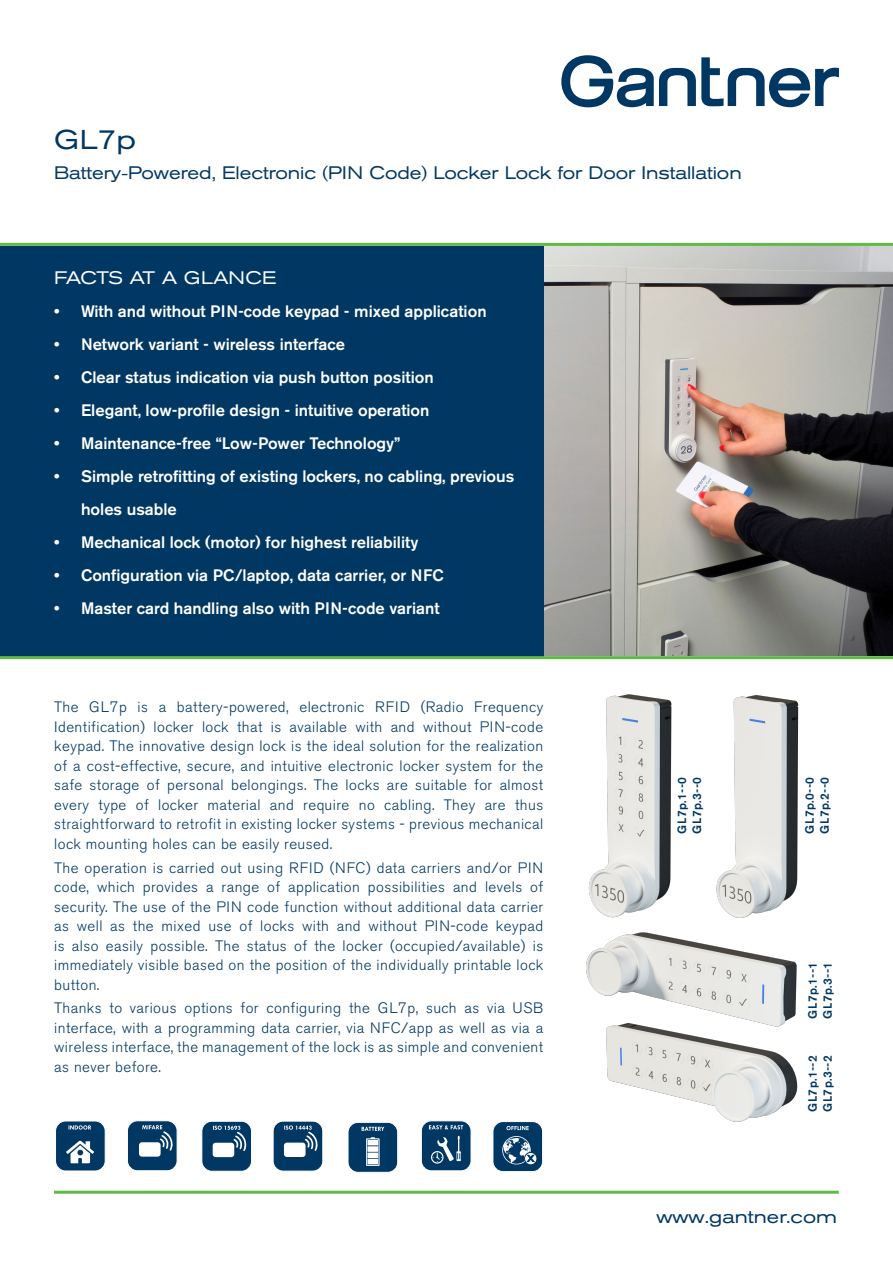
<style>
.page{position:relative;width:893px;height:1263px;background:#fff}
.page>*{position:absolute;margin:0;border:0;box-sizing:border-box;transform-origin:0 0}
.t1{font:expanded 27px "Akzidenz Grotesk BE";color:#003863}
.t2{font:expanded 18px "Akzidenz Grotesk BE";letter-spacing:-.005em;color:#003863;scale:.95 1}
.t3{font:expanded 18px "Akzidenz Grotesk BE";letter-spacing:-.005em;color:#003863}
.t4{font:expanded 18px "Akzidenz Grotesk BE";letter-spacing:-.01em;color:#fff}
.t5{font:500 16.5px/33px "Akzidenz Grotesk BE";color:#fff}
.t6{font:300 15px/19.5px "Akzidenz Grotesk BE";letter-spacing:.03em;color:#003863;text-align:justify}
.t7{font:500 12px "Akzidenz Grotesk BE";letter-spacing:.03em;color:#003863}
</style>
<div class="page">
<img style="left:543px;top:246px;width:350px;height:410px">
<div style="left:0;top:246px;width:543px;height:412px;background:#003863"></div>
<svg style="left:561px;top:55px;width:278px;height:52px"></svg>
<hr style="left:0;top:243px;width:893px;height:3px;background:#60bb46">
<hr style="left:0;top:656px;width:893px;height:3px;background:#60bb46">
<hr style="left:54px;top:1191px;width:785px;height:3px;background:#60bb46">
<div style="left:348px;top:1122px;width:50px;height:50px;background:#003863;border-radius:10px"></div>
<div style="left:348px;top:1122px;width:50px;height:51px;border:1px solid #fff;border-radius:10px"></div>
<svg style="left:362px;top:1127px;width:22px;height:4px"></svg>
<svg style="left:366px;top:1137px;width:14px;height:29px"></svg>
<div style="left:367px;top:1159px;width:11px;height:5px;background:#fff"></div>
<div style="left:367px;top:1152px;width:11px;height:6px;background:#fff"></div>
<div style="left:367px;top:1146px;width:11px;height:6px;background:#fff"></div>
<div style="left:367px;top:1140px;width:11px;height:5px;background:#fff"></div>
<div style="left:127px;top:1121px;width:50px;height:50px;background:#003863;border-radius:10px"></div>
<div style="left:127px;top:1120px;width:51px;height:51px;border:1px solid #fff;border-radius:10px"></div>
<div style="left:139px;top:1142px;width:22px;height:14px;background:#fff;border-radius:3px"></div>
<svg style="left:142px;top:1125px;width:31px;height:27px"></svg>
<div style="left:56px;top:1121px;width:49px;height:50px;background:#003863;border-radius:10px"></div>
<div style="left:55px;top:1120px;width:51px;height:51px;border:1px solid #fff;border-radius:10px"></div>
<svg style="left:69px;top:1125px;width:22px;height:4px"></svg>
<svg style="left:66px;top:1141px;width:28px;height:22px"></svg>
<div style="left:77px;top:1149px;width:7px;height:7px;background:#003863;border-radius:50%"></div>
<div style="left:76px;top:1149px;width:8px;height:7px;border:1px solid #fff;border-radius:50%"></div>
<div style="left:273px;top:1121px;width:50px;height:50px;background:#003863;border-radius:10px"></div>
<div style="left:273px;top:1121px;width:50px;height:50px;border:1px solid #fff;border-radius:10px"></div>
<div style="left:284px;top:1142px;width:22px;height:15px;background:#fff;border-radius:3px"></div>
<svg style="left:284px;top:1125px;width:34px;height:27px"></svg>
<div style="left:202px;top:1121px;width:49px;height:50px;background:#003863;border-radius:10px"></div>
<div style="left:201px;top:1121px;width:51px;height:51px;border:1px solid #fff;border-radius:10px"></div>
<div style="left:213px;top:1143px;width:21px;height:14px;background:#fff;border-radius:3px"></div>
<svg style="left:213px;top:1125px;width:34px;height:27px"></svg>
<div style="left:421px;top:1121px;width:50px;height:50px;background:#003863;border-radius:10px"></div>
<div style="left:421px;top:1120px;width:50px;height:51px;border:1px solid #fff;border-radius:10px"></div>
<svg style="left:429px;top:1125px;width:34px;height:4px"></svg>
<svg style="left:431px;top:1136px;width:30px;height:27px"></svg>
<div style="left:493px;top:1121px;width:50px;height:50px;background:#003863;border-radius:10px"></div>
<div style="left:492px;top:1121px;width:51px;height:51px;border:1px solid #fff;border-radius:10px"></div>
<svg style="left:506px;top:1126px;width:23px;height:4px"></svg>
<div style="left:524px;top:1152px;width:13px;height:13px;border:1px solid #003863;border-radius:50%"></div>
<svg style="left:502px;top:1136px;width:33px;height:28px"></svg>
<img style="left:716px;top:695px;width:83px;height:223px">
<img style="left:588px;top:694px;width:84px;height:224px">
<img style="left:586px;top:932px;width:211px;height:83px">
<img style="left:606px;top:1015px;width:192px;height:107px">
<p class="t1" style="left:54px;top:124px;width:84px">GL7p</p>
<p class="t2" style="left:54px;top:162px;width:725px">Battery-Powered, Electronic (PIN Code) Locker Lock for Door Installation</p>
<p class="t4" style="left:54px;top:267px;width:224px">FACTS AT A GLANCE</p>
<p class="t5" style="left:54px;top:295px;width:434px">• With and without PIN-code keypad - mixed application</p>
<p class="t5" style="left:54px;top:328px;width:292px">• Network variant - wireless interface</p>
<p class="t5" style="left:54px;top:361px;width:381px">• Clear status indication via push button position</p>
<p class="t5" style="left:54px;top:394px;width:377px">• Elegant, low-profile design - intuitive operation</p>
<p class="t5" style="left:54px;top:427px;width:348px">• Maintenance-free “Low-Power Technology”</p>
<p class="t5" style="left:81px;top:460px;width:435px;text-indent:-27px">• Simple retrofitting of existing lockers, no cabling, previous holes usable</p>
<p class="t5" style="left:54px;top:526px;width:366px">• Mechanical lock (motor) for highest reliability</p>
<p class="t5" style="left:54px;top:559px;width:391px">• Configuration via PC/laptop, data carrier, or NFC</p>
<p class="t5" style="left:54px;top:592px;width:387px">• Master card handling also with PIN-code variant</p>
<p class="t6" style="left:54px;top:698px;width:491px">The GL7p is a battery-powered, electronic RFID (Radio Frequency Identification) locker lock that is available with and without PIN-code keypad. The innovative design lock is the ideal solution for the realization of a cost-effective, secure, and intuitive electronic locker system for the safe storage of personal belongings. The locks are suitable for almost every type of locker material and require no cabling. They are thus straightforward to retrofit in existing locker systems - previous mechanical lock mounting holes can be easily reused.</p>
<p class="t6" style="left:54px;top:858px;width:491px">The operation is carried out using RFID (NFC) data carriers and/or PIN code, which provides a range of application possibilities and levels of security. The use of the PIN code function without additional data carrier as well as the mixed use of locks with and without PIN-code keypad is also easily possible. The status of the locker (occupied/available) is immediately visible based on the position of the individually printable lock button.</p>
<p class="t6" style="left:54px;top:999px;width:491px">Thanks to various options for configuring the GL7p, such as via USB interface, with a programming data carrier, via NFC/app as well as via a wireless interface, the management of the lock is as simple and convenient as never before.</p>
<p class="t7" style="left:675px;top:834px;width:58px;rotate:-90deg">GL7p.1--0</p>
<p class="t7" style="left:690px;top:834px;width:58px;rotate:-90deg">GL7p.3--0</p>
<p class="t7" style="left:802px;top:834px;width:58px;rotate:-90deg">GL7p.0--0</p>
<p class="t7" style="left:817px;top:834px;width:58px;rotate:-90deg">GL7p.2--0</p>
<p class="t7" style="left:805px;top:1019px;width:58px;rotate:-90deg">GL7p.1--1</p>
<p class="t7" style="left:820px;top:1019px;width:58px;rotate:-90deg">GL7p.3--1</p>
<p class="t7" style="left:805px;top:1112px;width:58px;rotate:-90deg">GL7p.1--2</p>
<p class="t7" style="left:820px;top:1112px;width:58px;rotate:-90deg">GL7p.3--2</p>
<p class="t3" style="left:656px;top:1206px;width:182px">www.gantner.com</p>
</div>
